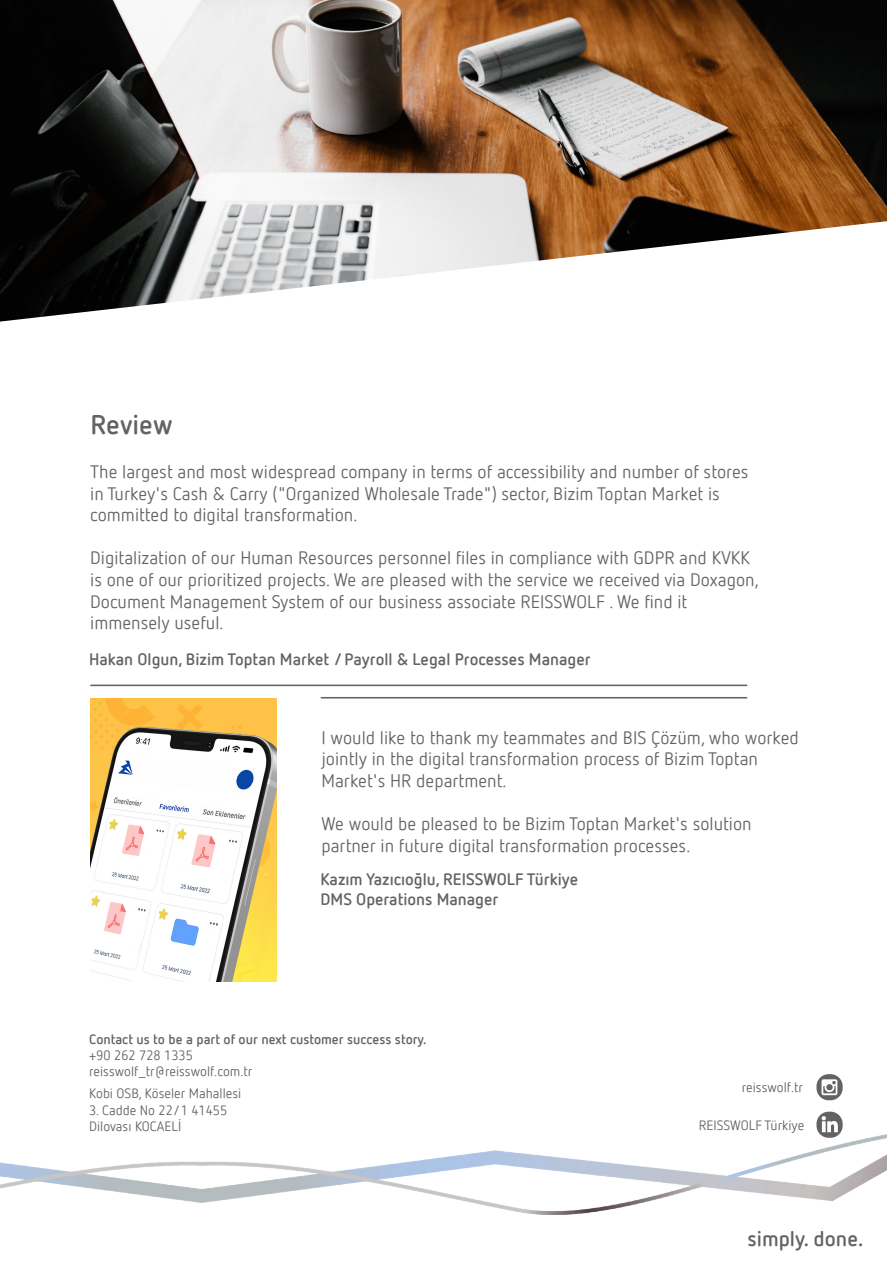
<style>
.page{position:relative;width:887px;height:1263px;background:#fff}
.page>*{position:absolute;margin:0;border:0;box-sizing:border-box;transform-origin:0 0}
.t1{font:700 27px "Netto Offc Pro";color:#636366}
.t2{font:700 21px "Netto Offc Pro";color:#636366}
.t3{font:18px/21.6px "Netto Offc Pro";color:#636366}
.t4{font:700 16.5px/19.8px "Netto Offc Pro";color:#636366}
.t5{font:13.5px/16.2px "Netto Offc Pro";color:#636366}
.t6{font:700 13.5px "Netto Offc Pro";color:#636366}
</style>
<div class="page">
<img style="left:0;top:0;width:886px;height:322px">
<div style="left:816px;top:1074px;width:26px;height:26px;background:#636366;border-radius:12px"></div>
<svg style="left:821px;top:1079px;width:16px;height:7px"></svg>
<img style="left:90px;top:699px;width:187px;height:283px">
<hr style="left:90px;top:685px;width:657px;height:1px;background:#636366">
<hr style="left:320px;top:697px;width:427px;height:2px;background:#636366">
<img style="left:0;top:1086px;width:886px;height:128px">
<h1 class="t1" style="left:90px;top:406px;width:84px">Review</h1>
<p class="t3" style="left:90px;top:460px;width:660px">The largest and most widespread company in terms of accessibility and number of stores in Turkey's Cash &amp; Carry ("Organized Wholesale Trade") sector, Bizim Toptan Market is committed to digital transformation.</p>
<p class="t3" style="left:90px;top:547px;width:670px">Digitalization of our Human Resources personnel files in compliance with GDPR and KVKK is one of our prioritized projects. We are pleased with the service we received via Doxagon, Document Management System of our business associate REISSWOLF . We find it immensely useful.</p>
<p class="t4" style="left:89px;top:648px;width:503px">Hakan Olgun, Bizim Toptan Market / Payroll &amp; Legal Processes Manager</p>
<p class="t3" style="left:321px;top:726px;width:479px">I would like to thank my teammates and BIS Çözüm, who worked jointly in the digital transformation process of Bizim Toptan<br>Market's HR department.</p>
<p class="t3" style="left:321px;top:813px;width:432px">We would be pleased to be Bizim Toptan Market's solution partner in future digital transformation processes.</p>
<p class="t4" style="left:320px;top:869px;width:259px">Kazım Yazıcıoğlu, REISSWOLF Türkiye<br>DMS Operations Manager</p>
<p class="t6" style="left:89px;top:1030px;width:339px">Contact us to be a part of our next customer success story.</p>
<p class="t5" style="left:89px;top:1046px;width:165px">+90 262 728 1335 reisswolf_tr@reisswolf.com.tr</p>
<p class="t5" style="left:89px;top:1085px;width:154px">Kobi OSB, Köseler Mahallesi</p>
<p class="t5" style="left:89px;top:1101px;width:140px">3. Cadde No 22/1 41455<br>Dilovası KOCAELİ</p>
<p class="t5" style="left:741px;top:1078px;width:63px">reisswolf.tr</p>
<p class="t5" style="left:698px;top:1116px;width:107px">REISSWOLF Türkiye</p>
<p class="t2" style="left:747px;top:1224px;width:117px">simply. done.</p>
</div>
